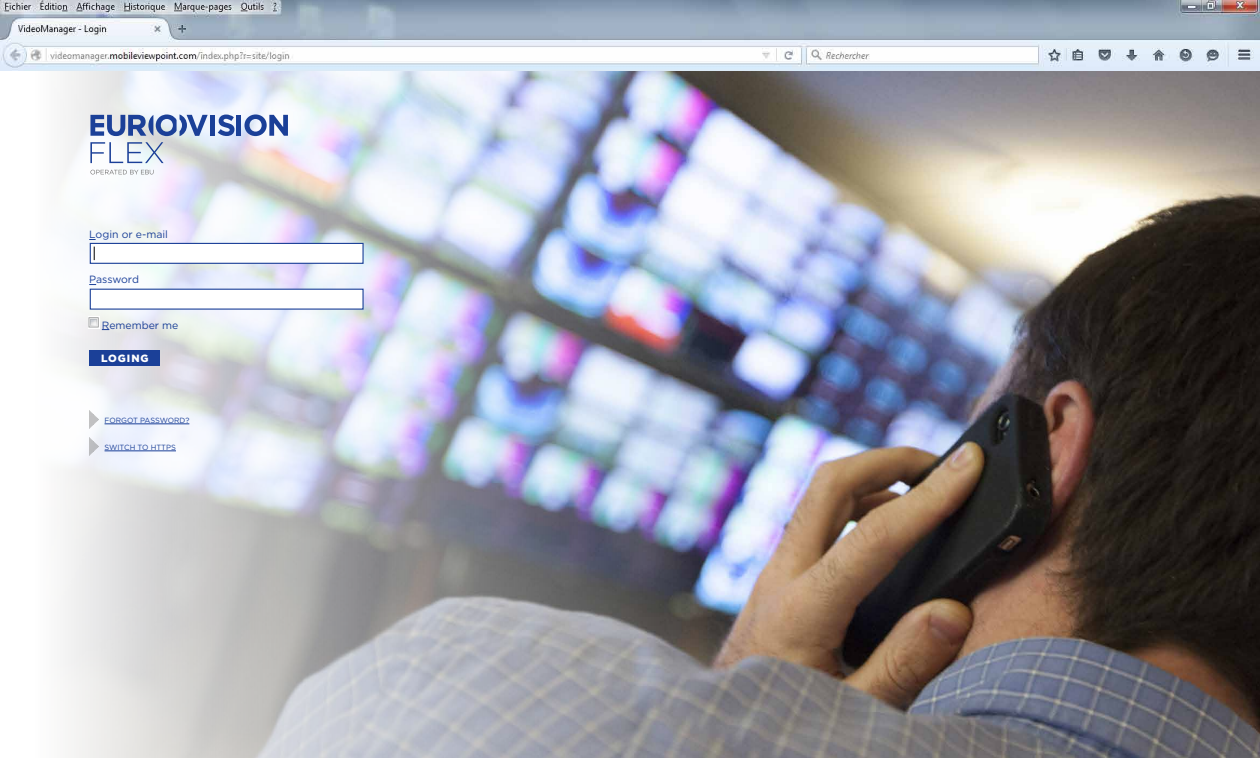
<style>
.page{position:relative;width:1260px;height:758px;background:#fff}
.page>*{position:absolute;margin:0;border:0;box-sizing:border-box;transform-origin:0 0}
.t1{font:10.5px "Gotham";color:#1b4098}
.t2{font:900 10.5px "Gotham";letter-spacing:.09em;color:#fff}
.t3{font:7.5px "Gotham";color:#1b4098}
</style>
<div class="page">
<img style="left:754px;top:70px;width:506px;height:688px">
<img style="left:0;top:70px;width:754px;height:688px">
<div style="left:90px;top:243px;width:274px;height:21px;background:#fff;border:1px solid #1b4098"></div>
<div style="left:90px;top:288px;width:274px;height:21px;background:#fff;border:1px solid #1b4098"></div>
<div style="left:90px;top:350px;width:70px;height:15px;background:#1b4098"></div>
<svg style="left:94px;top:246px;width:1px;height:14px"></svg>
<svg style="left:90px;top:170px;width:64px;height:4px"></svg>
<svg style="left:90px;top:142px;width:74px;height:21px"></svg>
<hr style="left:211px;top:115px;width:4px;height:21px;background:#1b4098">
<svg style="left:218px;top:114px;width:16px;height:22px"></svg>
<div style="left:236px;top:115px;width:5px;height:21px;background:#1b4098"></div>
<svg style="left:244px;top:114px;width:44px;height:22px"></svg>
<svg style="left:90px;top:114px;width:118px;height:22px;background:#8095c3"></svg>
<img style="left:0;top:0;width:1260px;height:70px">
<svg style="left:88px;top:317px;width:21px;height:13px"></svg>
<hr style="left:105px;top:423px;width:84px;height:1px;background:#1b4098">
<hr style="left:105px;top:450px;width:71px;height:1px;background:#1b4098">
<img style="left:89px;top:410px;width:9px;height:18px">
<img style="left:89px;top:437px;width:9px;height:18px">
<p class="t1" style="left:89px;top:228px;width:80px">Login or e-mail</p>
<p class="t1" style="left:89px;top:273px;width:51px">Password</p>
<p class="t1" style="left:102px;top:318px;width:78px">Remember me</p>
<p class="t2" style="left:101px;top:351px;width:49px">LOGING</p>
<p class="t3" style="left:105px;top:415px;width:86px">FORGOT PASSWORD?</p>
<p class="t3" style="left:105px;top:442px;width:73px">SWITCH TO HTTPS</p>
</div>
